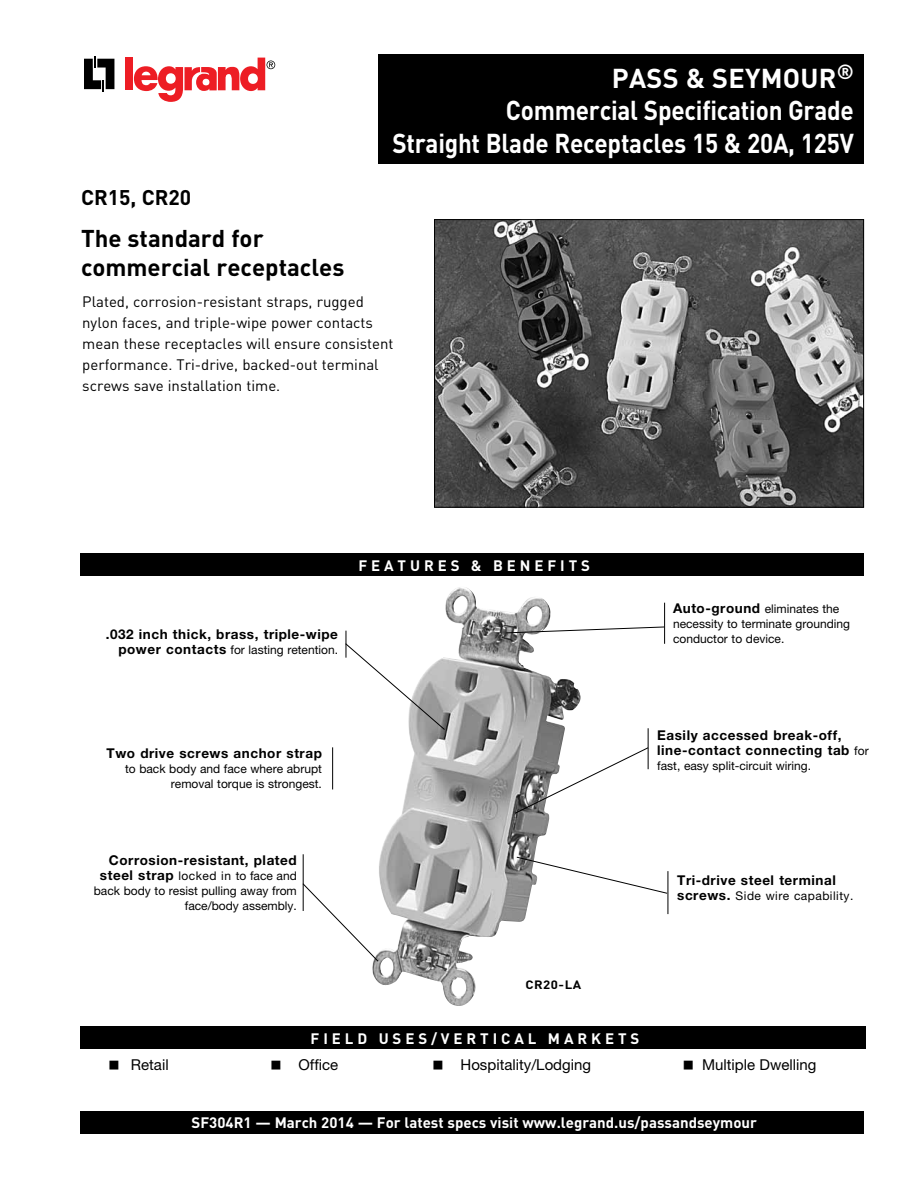
<style>
.page{position:relative;width:918px;height:1188px;background:#fff}
.page>*{position:absolute;margin:0;border:0;box-sizing:border-box;transform-origin:0 0}
.t1{font:700 27px/32.4px "DIN Pro";letter-spacing:-.01em;color:#fff;text-align:right}
.t2{font:700 24px/28.8px "DIN Pro";color:#000}
.t3{font:700 21px "DIN Pro";color:#000}
.t4{font:15px/21px "DIN Pro";color:#000}
.t5{font:700 15px "DIN Pro";color:#fff}
.t6{font:15px "Helvetica Neue";color:#000}
.t7{font:700 15px "DIN Pro";letter-spacing:.26em;color:#fff}
.t8{font:700 13.5px/15px "Helvetica Neue";letter-spacing:.04em;color:#000}
.t9{font:12px/15px "Helvetica Neue";color:#000;text-align:right}
.t10{font:12px "Helvetica Neue";letter-spacing:.04em;color:#000}
.t11{font:700 12px "DIN Pro";color:#000;scale:1.1 1}
.s1{font-weight:700;font-size:13.5px}
.s2{font-weight:400;font-size:12px}
</style>
<div class="page">
<img style="left:372px;top:587px;width:209px;height:419px">
<div style="left:80px;top:554px;width:784px;height:22px;background:#000"></div>
<div style="left:80px;top:1026px;width:785px;height:23px;background:#000"></div>
<div style="left:80px;top:1111px;width:784px;height:23px;background:#000"></div>
<div style="left:378px;top:54px;width:486px;height:110px;background:#000"></div>
<div style="left:125px;top:58px;width:8px;height:32px;background:#ed1d24"></div>
<svg style="left:134px;top:58px;width:141px;height:44px"></svg>
<svg style="left:84px;top:56px;width:30px;height:35px"></svg>
<img style="left:436px;top:221px;width:426px;height:285px">
<div style="left:434px;top:219px;width:430px;height:289px;border:1px solid #000"></div>
<svg style="left:345px;top:631px;width:101px;height:100px"></svg>
<hr style="left:332px;top:747px;width:1px;height:42px;background:#000">
<hr style="left:303px;top:854px;width:1px;height:57px;background:#000">
<svg style="left:302px;top:883px;width:77px;height:79px"></svg>
<hr style="left:668px;top:871px;width:1px;height:43px;background:#000">
<svg style="left:516px;top:856px;width:152px;height:38px"></svg>
<hr style="left:664px;top:603px;width:1px;height:41px;background:#000">
<svg style="left:505px;top:626px;width:160px;height:8px"></svg>
<hr style="left:648px;top:728px;width:1px;height:41px;background:#000">
<svg style="left:514px;top:747px;width:135px;height:67px"></svg>
<h3 class="t3" style="left:81px;top:183px;width:112px">CR15, CR20</h3>
<h2 class="t2" style="left:81px;top:223px;width:265px">The standard for commercial receptacles</h2>
<h1 class="t1" style="left:392px;top:61px;width:463px">Pass &amp; Seym our<sup>®<br></sup>Commercial Specification Grade<br>Straight Blade Receptacles 15 &amp; 20A, 125V</h1>
<p class="t4" style="left:82px;top:291px;width:313px">Plated, corrosion-resistant straps, rugged nylon faces, and triple-wipe power contacts mean these receptacles will ensure consistent performance. Tri-drive, backed-out terminal screws save installation time.</p>
<p class="t7" style="left:358px;top:555px;width:233px">Feat ur es &amp; Benef it s</p>
<p class="t8" style="left:106px;top:626px;width:234px">.032 inch thick, brass, triple-wipe</p>
<p class="t9" style="left:118px;top:642px;width:221px"><span class="s1">power contacts</span> for lasting retention.</p>
<p class="t8" style="left:107px;top:745px;width:217px">Two drive screws anchor strap</p>
<p class="t9" style="left:125px;top:761px;width:198px">to back body and face where abrupt removal torque is strongest.</p>
<p class="t9" style="left:673px;top:601px;width:179px;text-align:left"><span class="s1">Auto-ground</span> eliminates the necessity to terminate grounding conductor to device.</p>
<p class="t8" style="left:657px;top:727px;width:213px">Easily accessed break-off, line-contact connecting tab <span class="s2">for</span></p>
<p class="t9" style="left:657px;top:758px;width:155px">fast, easy split-circuit wiring.</p>
<p class="t8" style="left:109px;top:852px;width:189px">Corrosion-resistant, plated</p>
<p class="t9" style="left:94px;top:868px;width:204px"><span class="s1">steel strap</span> locked in to face and back body to resist pulling away from face/body assembly.</p>
<p class="t8" style="left:677px;top:872px;width:160px">Tri-drive steel terminal</p>
<p class="t10" style="left:677px;top:888px;width:178px"><span class="s1">screws.</span> Side wire capability.</p>
<p class="t11" style="left:525px;top:977px;width:44px">CR20-LA</p>
<p class="t7" style="left:311px;top:1028px;width:330px">Field U ses/Vert ic al Mar ket s</p>
<p class="t6" style="left:110px;top:1056px;width:61px">■ Retail</p>
<p class="t6" style="left:272px;top:1056px;width:68px">■ Office</p>
<p class="t6" style="left:434px;top:1056px;width:159px">■ Hospitality/Lodging</p>
<p class="t6" style="left:684px;top:1056px;width:134px">■ Multiple Dwelling</p>
<p class="t5" style="left:192px;top:1113px;width:567px">SF304R1 — March 2014 — For latest specs visit www.legrand.us/passandseymour</p>
</div>
